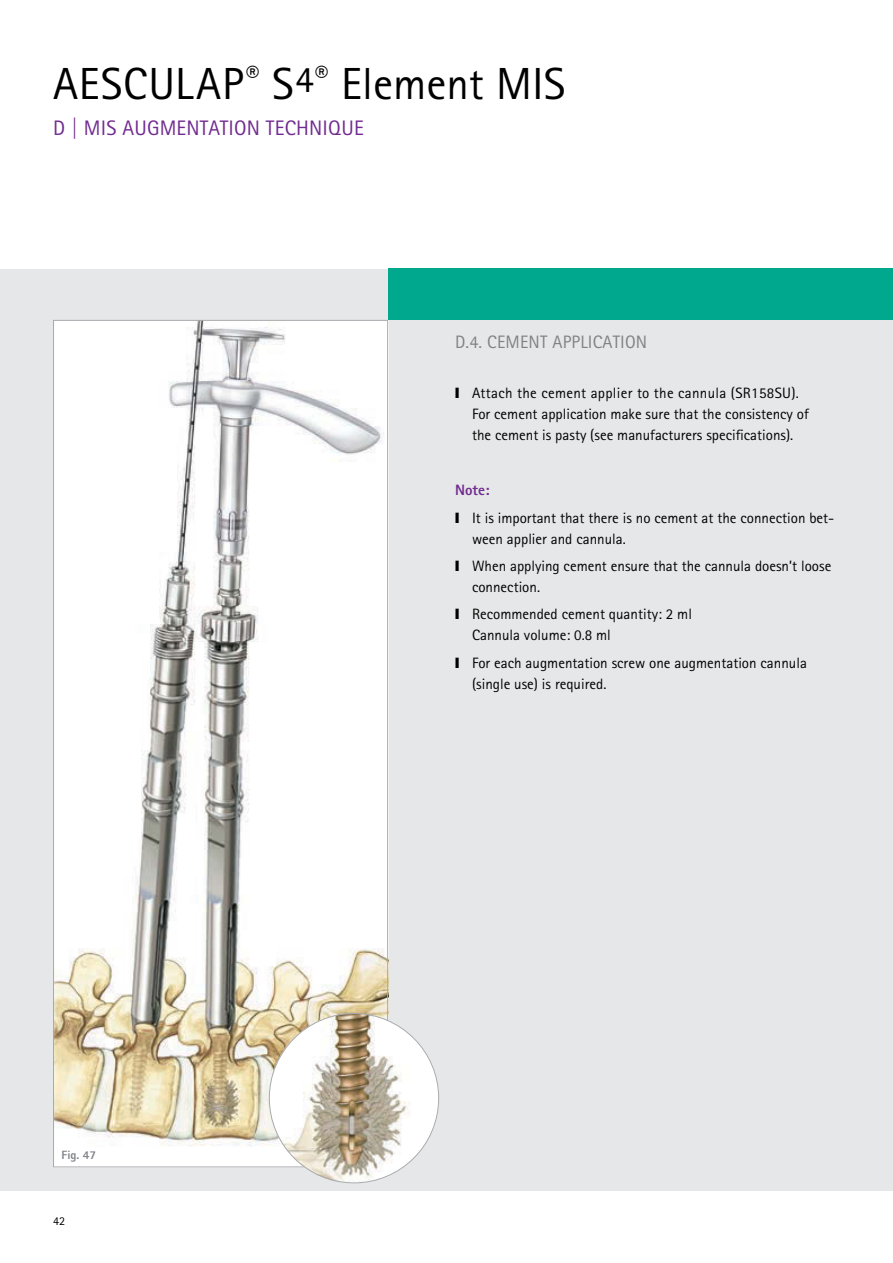
<style>
.page{position:relative;width:893px;height:1263px;background:#fff}
.page>*{position:absolute;margin:0;border:0;box-sizing:border-box;transform-origin:0 0}
.t1{font:45px "Rotis Sans Serif Pro";letter-spacing:.005em;color:#000}
.t2{font:21px "Rotis Sans Serif Pro";letter-spacing:.01em;color:#712b90}
.t3{font:18px "Rotis Sans Serif Pro";letter-spacing:.01em;color:#808285}
.t4{font:15px/27.3px "Rotis Sans Serif Pro";color:#000}
.t5{font:800 12px "Rotis Sans Serif Pro";color:#808285}
.t6{font:12px "Rotis Sans Serif Pro";color:#000}
.s1{font-weight:800;color:#712b90}
</style>
<div class="page">
<div style="left:0;top:269px;width:893px;height:922px;background:#e6e7e8"></div>
<div style="left:388px;top:269px;width:505px;height:51px;background:#00a88e"></div>
<img style="left:55px;top:322px;width:331px;height:843px">
<img style="left:269px;top:1013px;width:170px;height:170px;border-radius:85px">
<h1 class="t1" style="left:53px;top:57px;width:514px">AESCULAP<sup>®</sup> S<sup>4</sup><sup>®</sup> Element MIS</h1>
<h2 class="t2" style="left:53px;top:116px;width:312px">D | MIS AUGMENTATION TECHNIQUE</h2>
<p class="t3" style="left:455px;top:332px;width:194px">D.4. CEMENT APPLICATION</p>
<p class="t4" style="left:472px;top:383px;width:338px;line-height:21px;text-indent:-17px">❙ Attach the cement applier to the cannula (SR158SU).<br>For cement application make sure that the consistency of the cement is pasty (see manufacturers specifications).</p>
<p class="t5" style="left:62px;top:1147px;width:36px">Fig. 47</p>
<p class="t6" style="left:53px;top:1213px;width:13px">42</p>
<p class="t4" style="left:455px;top:476px;width:381px"><span class="s1">Note:<br></span>❙ It is important that there is no cement at the connection bet-</p>
<p class="t4" style="left:455px;top:525px;width:378px;text-indent:17px">ween applier and cannula.<br>❙ When applying cement ensure that the cannula doesn’t loose</p>
<p class="t4" style="left:455px;top:573px;width:238px;text-indent:17px">connection.<br>❙ Recommended cement quantity: 2 ml</p>
<p class="t4" style="left:455px;top:622px;width:353px;text-indent:17px">Cannula volume: 0.8 ml<br>❙ For each augmentation screw one augmentation cannula</p>
<p class="t4" style="left:472px;top:670px;width:136px">(single use) is required.</p>
</div>
